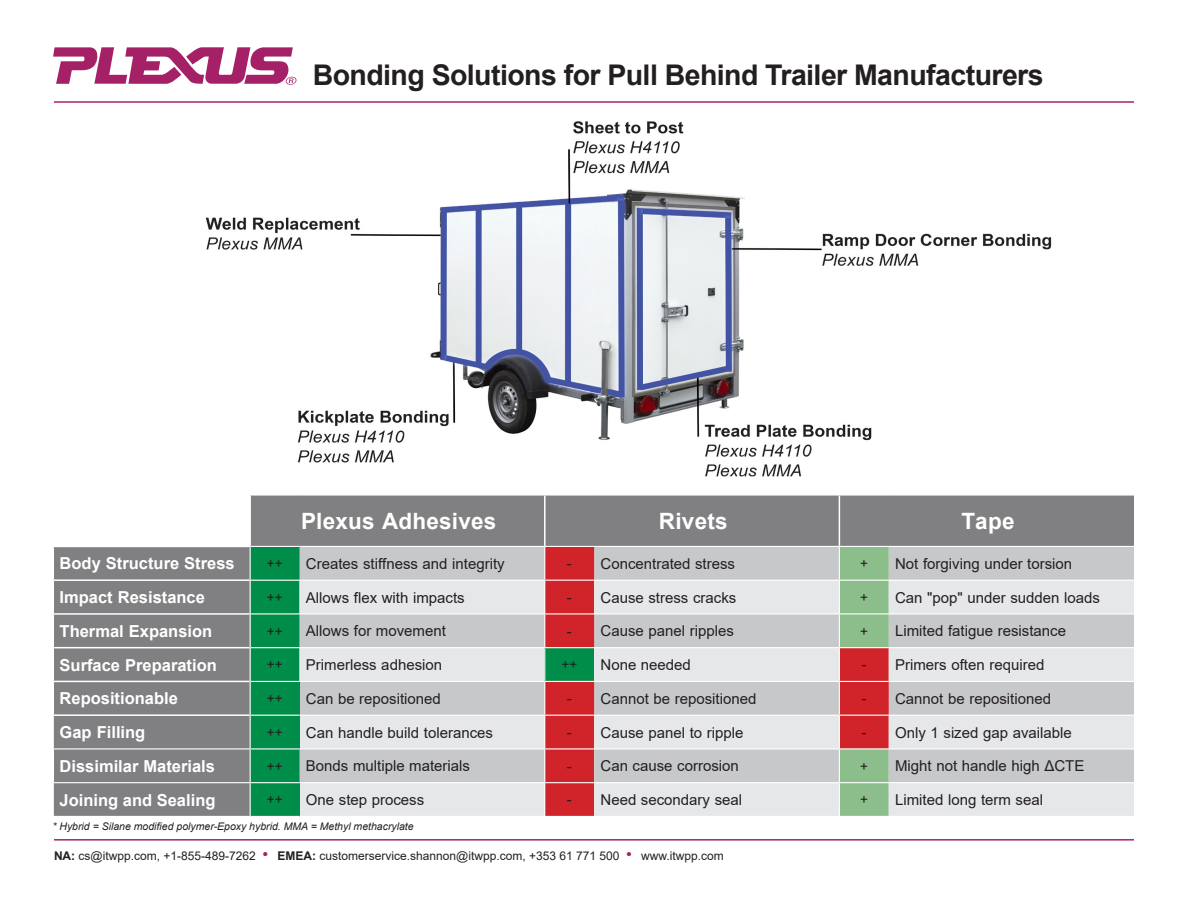
<style>
.page{position:relative;width:1188px;height:918px;background:#fff}
.page>*{position:absolute;margin:0;border:0;box-sizing:border-box;transform-origin:0 0}
.t1{font:700 28.5px "Arial";letter-spacing:-.02em;color:#231f20}
.t2{font:700 22.5px "Arial";letter-spacing:.01em;color:#fff}
.t3{font:700 16.5px "Arial";color:#fff}
.t4{font:15px "Arial";color:#231f20}
.t5{font:13.5px "Arial";color:#231f20}
.t6{font:13.5px "Arial";color:#231f20;scale:1.1 1}
.t7{font:12px "Arial";color:#231f20}
.t8{font:italic 10.5px "Arial";color:#231f20}
.s1{font-weight:700}
.s2{font-size:16.5px;color:#a52168}
</style>
<div class="page">
<svg style="left:53px;top:47px;width:244px;height:38px"></svg>
<hr style="left:54px;top:101px;width:1080px;height:2px;background:#a52168">
<img style="left:205px;top:121px;width:847px;height:356px">
<div style="left:251px;top:496px;width:883px;height:50px;background:#808082"></div>
<svg style="left:54px;top:547px;width:1080px;height:269px;background:#bbb9b7"></svg>
<div style="left:250px;top:783px;width:50px;height:33px;background:#008c49"></div>
<hr style="left:251px;top:580px;width:49px;height:1px;background:#fff">
<hr style="left:300px;top:580px;width:245px;height:1px;background:#fff">
<hr style="left:545px;top:580px;width:49px;height:1px;background:#fff">
<hr style="left:594px;top:580px;width:245px;height:1px;background:#fff">
<hr style="left:839px;top:580px;width:50px;height:1px;background:#fff">
<hr style="left:889px;top:580px;width:245px;height:1px;background:#fff">
<hr style="left:251px;top:613px;width:49px;height:1px;background:#fff">
<hr style="left:545px;top:613px;width:49px;height:1px;background:#fff">
<hr style="left:839px;top:613px;width:50px;height:1px;background:#fff">
<hr style="left:251px;top:647px;width:49px;height:1px;background:#fff">
<hr style="left:300px;top:647px;width:245px;height:1px;background:#fff">
<hr style="left:545px;top:647px;width:49px;height:1px;background:#fff">
<hr style="left:594px;top:647px;width:245px;height:1px;background:#fff">
<hr style="left:839px;top:647px;width:50px;height:1px;background:#fff">
<hr style="left:889px;top:647px;width:245px;height:1px;background:#fff">
<hr style="left:251px;top:681px;width:49px;height:1px;background:#fff">
<hr style="left:300px;top:681px;width:245px;height:1px;background:#fff">
<hr style="left:545px;top:681px;width:49px;height:1px;background:#fff">
<hr style="left:594px;top:681px;width:245px;height:1px;background:#fff">
<hr style="left:839px;top:681px;width:50px;height:1px;background:#fff">
<hr style="left:889px;top:681px;width:245px;height:1px;background:#fff">
<hr style="left:251px;top:715px;width:49px;height:1px;background:#fff">
<hr style="left:300px;top:715px;width:245px;height:1px;background:#fff">
<hr style="left:545px;top:715px;width:49px;height:1px;background:#fff">
<hr style="left:594px;top:715px;width:245px;height:1px;background:#fff">
<hr style="left:839px;top:715px;width:50px;height:1px;background:#fff">
<hr style="left:889px;top:715px;width:245px;height:1px;background:#fff">
<hr style="left:52px;top:748px;width:198px;height:1px;background:#fff">
<hr style="left:250px;top:748px;width:50px;height:1px;background:#fff">
<hr style="left:300px;top:748px;width:245px;height:1px;background:#fff">
<hr style="left:545px;top:748px;width:49px;height:1px;background:#fff">
<hr style="left:594px;top:748px;width:245px;height:1px;background:#fff">
<hr style="left:839px;top:748px;width:50px;height:1px;background:#fff">
<hr style="left:889px;top:748px;width:245px;height:1px;background:#fff">
<hr style="left:52px;top:782px;width:198px;height:1px;background:#fff">
<hr style="left:250px;top:782px;width:50px;height:1px;background:#fff">
<hr style="left:300px;top:782px;width:245px;height:1px;background:#fff">
<hr style="left:545px;top:782px;width:49px;height:1px;background:#fff">
<hr style="left:594px;top:782px;width:245px;height:1px;background:#fff">
<hr style="left:839px;top:782px;width:50px;height:1px;background:#fff">
<hr style="left:889px;top:782px;width:245px;height:1px;background:#fff">
<hr style="left:250px;top:547px;width:1px;height:33px;background:#fff">
<hr style="left:544px;top:547px;width:1px;height:33px;background:#fff">
<hr style="left:839px;top:547px;width:1px;height:33px;background:#fff">
<hr style="left:250px;top:580px;width:1px;height:34px;background:#fff">
<hr style="left:544px;top:581px;width:1px;height:32px;background:#fff">
<hr style="left:839px;top:581px;width:1px;height:32px;background:#fff">
<hr style="left:250px;top:614px;width:1px;height:34px;background:#fff">
<hr style="left:544px;top:614px;width:1px;height:33px;background:#fff">
<hr style="left:839px;top:614px;width:1px;height:33px;background:#fff">
<hr style="left:250px;top:648px;width:1px;height:33px;background:#fff">
<hr style="left:544px;top:648px;width:1px;height:33px;background:#fff">
<hr style="left:839px;top:648px;width:1px;height:33px;background:#fff">
<hr style="left:250px;top:681px;width:1px;height:34px;background:#fff">
<hr style="left:544px;top:682px;width:1px;height:33px;background:#fff">
<hr style="left:839px;top:682px;width:1px;height:33px;background:#fff">
<hr style="left:250px;top:715px;width:1px;height:33px;background:#fff">
<hr style="left:544px;top:716px;width:1px;height:32px;background:#fff">
<hr style="left:839px;top:716px;width:1px;height:32px;background:#fff">
<hr style="left:250px;top:749px;width:1px;height:33px;background:#fff">
<hr style="left:544px;top:749px;width:1px;height:33px;background:#fff">
<hr style="left:839px;top:749px;width:1px;height:33px;background:#fff">
<hr style="left:250px;top:783px;width:1px;height:33px;background:#fff">
<hr style="left:544px;top:783px;width:1px;height:33px;background:#fff">
<hr style="left:839px;top:783px;width:1px;height:33px;background:#fff">
<hr style="left:544px;top:496px;width:2px;height:50px;background:#fff">
<hr style="left:839px;top:496px;width:1px;height:50px;background:#fff">
<hr style="left:300px;top:613px;width:245px;height:1px;background:#fff">
<hr style="left:594px;top:613px;width:245px;height:1px;background:#fff">
<hr style="left:889px;top:613px;width:245px;height:1px;background:#fff">
<hr style="left:52px;top:579px;width:198px;height:2px;background:#fff">
<hr style="left:52px;top:613px;width:198px;height:2px;background:#fff">
<hr style="left:52px;top:647px;width:198px;height:1px;background:#fff">
<hr style="left:52px;top:681px;width:198px;height:1px;background:#fff">
<hr style="left:52px;top:714px;width:198px;height:2px;background:#fff">
<hr style="left:54px;top:839px;width:1080px;height:2px;background:#a52168">
<p class="t1" style="left:313px;top:55px;width:732px">Bonding Solutions for Pull Behind Trailer Manufacturers</p>
<p class="t2" style="left:301px;top:505px;width:197px">Plexus Adhesives</p>
<p class="t2" style="left:659px;top:505px;width:70px">Rivets</p>
<p class="t2" style="left:961px;top:505px;width:55px">Tape</p>
<p class="t3" style="left:60px;top:552px;width:177px">Body Structure Stress</p>
<p class="t5" style="left:267px;top:554px;width:17px">++</p>
<p class="t4" style="left:306px;top:553px;width:200px">Creates stiffness and integrity</p>
<p class="t6" style="left:567px;top:554px;width:6px">-</p>
<p class="t4" style="left:601px;top:553px;width:136px">Concentrated stress</p>
<p class="t5" style="left:860px;top:554px;width:9px">+</p>
<p class="t4" style="left:895px;top:553px;width:179px">Not forgiving under torsion</p>
<p class="t3" style="left:60px;top:586px;width:147px">Impact Resistance</p>
<p class="t5" style="left:267px;top:588px;width:17px">++</p>
<p class="t4" style="left:306px;top:587px;width:160px">Allows flex with impacts</p>
<p class="t6" style="left:567px;top:588px;width:6px">-</p>
<p class="t4" style="left:601px;top:587px;width:137px">Cause stress cracks</p>
<p class="t5" style="left:860px;top:588px;width:9px">+</p>
<p class="t4" style="left:895px;top:587px;width:206px">Can "pop" under sudden loads</p>
<p class="t3" style="left:60px;top:619px;width:154px">Thermal Expansion</p>
<p class="t5" style="left:267px;top:622px;width:17px">++</p>
<p class="t4" style="left:306px;top:621px;width:142px">Allows for movement</p>
<p class="t6" style="left:567px;top:622px;width:6px">-</p>
<p class="t4" style="left:601px;top:621px;width:135px">Cause panel ripples</p>
<p class="t5" style="left:860px;top:622px;width:9px">+</p>
<p class="t4" style="left:895px;top:621px;width:172px">Limited fatigue resistance</p>
<p class="t3" style="left:60px;top:653px;width:159px">Surface Preparation</p>
<p class="t5" style="left:267px;top:655px;width:17px">++</p>
<p class="t4" style="left:306px;top:654px;width:138px">Primerless adhesion</p>
<p class="t5" style="left:562px;top:655px;width:17px">++</p>
<p class="t4" style="left:601px;top:654px;width:92px">None needed</p>
<p class="t6" style="left:862px;top:655px;width:6px">-</p>
<p class="t4" style="left:895px;top:654px;width:151px">Primers often required</p>
<p class="t3" style="left:60px;top:687px;width:120px">Repositionable</p>
<p class="t5" style="left:267px;top:689px;width:17px">++</p>
<p class="t4" style="left:306px;top:688px;width:137px">Can be repositioned</p>
<p class="t6" style="left:567px;top:689px;width:6px">-</p>
<p class="t4" style="left:601px;top:688px;width:157px">Cannot be repositioned</p>
<p class="t6" style="left:862px;top:689px;width:6px">-</p>
<p class="t4" style="left:895px;top:688px;width:157px">Cannot be repositioned</p>
<p class="t3" style="left:60px;top:721px;width:87px">Gap Filling</p>
<p class="t5" style="left:267px;top:723px;width:17px">++</p>
<p class="t4" style="left:306px;top:722px;width:189px">Can handle build tolerances</p>
<p class="t6" style="left:567px;top:723px;width:6px">-</p>
<p class="t4" style="left:601px;top:722px;width:144px">Cause panel to ripple</p>
<p class="t6" style="left:862px;top:723px;width:6px">-</p>
<p class="t4" style="left:895px;top:722px;width:178px">Only 1 sized gap available</p>
<p class="t3" style="left:60px;top:754px;width:157px">Dissimilar Materials</p>
<p class="t5" style="left:267px;top:757px;width:17px">++</p>
<p class="t4" style="left:306px;top:756px;width:166px">Bonds multiple materials</p>
<p class="t6" style="left:567px;top:757px;width:6px">-</p>
<p class="t4" style="left:601px;top:756px;width:140px">Can cause corrosion</p>
<p class="t5" style="left:860px;top:757px;width:9px">+</p>
<p class="t4" style="left:895px;top:756px;width:191px">Might not handle high ΔCTE</p>
<p class="t3" style="left:60px;top:788px;width:157px">Joining and Sealing</p>
<p class="t5" style="left:267px;top:790px;width:17px">++</p>
<p class="t4" style="left:306px;top:789px;width:120px">One step process</p>
<p class="t6" style="left:567px;top:790px;width:6px">-</p>
<p class="t4" style="left:601px;top:789px;width:143px">Need secondary seal</p>
<p class="t5" style="left:860px;top:790px;width:9px">+</p>
<p class="t4" style="left:895px;top:789px;width:149px">Limited long term seal</p>
<p class="t8" style="left:52px;top:819px;width:363px">* Hybrid = Silane modified polymer-Epoxy hybrid. MMA = Methyl methacrylate</p>
<p class="t7" style="left:54px;top:848px;width:671px"><span class="s1">NA:</span> cs@itwpp.com, +1-855-489-7262 <span class="s2">•</span> <span class="s1">EMEA:</span> customerservice.shannon@itwpp.com, +353 61 771 500 <span class="s2">•</span> www.itwpp.com</p>
</div>
